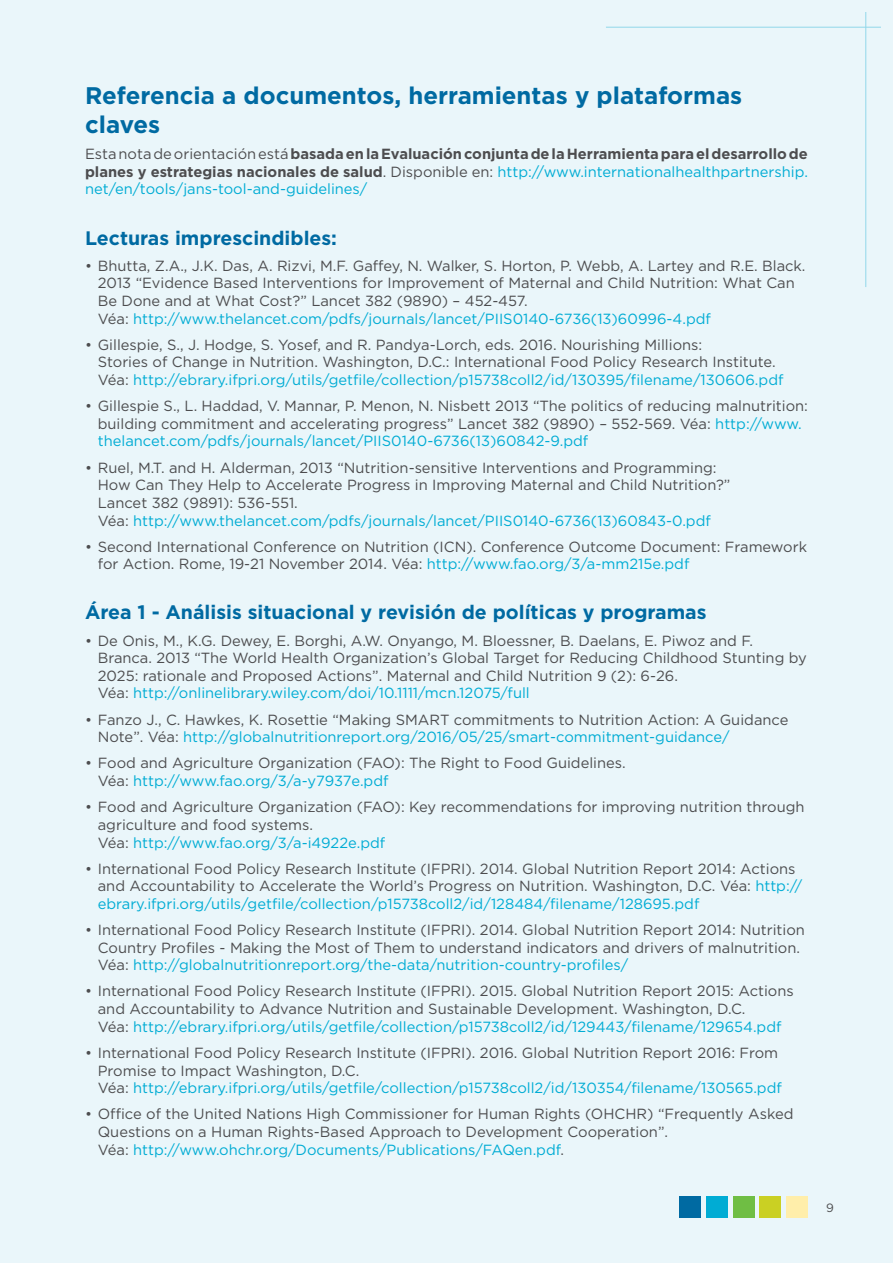
<style>
.page{position:relative;width:893px;height:1263px;background:#eaf6fa}
.page>*{position:absolute;margin:0;border:0;box-sizing:border-box;transform-origin:0 0}
.t1{font:700 24px/28.8px "Gotham";color:#006aa2}
.t2{font:700 19.5px "Gotham";color:#006aa2}
.t3{font:14.7px/17.7px "Gotham";color:#4d4d4f}
.t4{font:700 14.7px/17.7px "Gotham";color:#4d4d4f;text-align:justify}
.t5{font:12px "Gotham";color:#4d4d4f}
.s1{font-weight:400}
.s2{font-weight:400;color:#00acd4}
.s3{color:#00acd4}
</style>
<div class="page">
<hr style="left:606px;top:27px;width:275px;height:1px;background:#91d7ea">
<hr style="left:865px;top:12px;width:1px;height:275px;background:#91d7ea">
<div style="left:786px;top:1196px;width:21px;height:21px;background:#fea"></div>
<div style="left:733px;top:1196px;width:21px;height:21px;background:#6fbe44"></div>
<div style="left:760px;top:1196px;width:21px;height:21px;background:#cad023"></div>
<div style="left:706px;top:1196px;width:22px;height:21px;background:#00acd4"></div>
<div style="left:680px;top:1196px;width:21px;height:21px;background:#006aa2"></div>
<h1 class="t1" style="left:85px;top:81px;width:659px">Referencia a documentos, herramientas y plataformas claves</h1>
<p class="t4" style="left:85px;top:145px;width:724px"><span class="s1">Esta nota de orientación está</span> basada en la Evaluación conjunta de la Herramienta para el desarrollo de planes y estrategias nacionales de salud<span class="s1">. Disponible en:</span> <span class="s2">http://www.internationalhealthpartnership. net/en/tools/jans-tool-and-guidelines/</span></p>
<h2 class="t2" style="left:85px;top:225px;width:254px">Lecturas imprescindibles:</h2>
<p class="t3" style="left:98px;top:256px;width:709px;text-indent:-13px">• Bhutta, Z.A., J.K. Das, A. Rizvi, M.F. Gaffey, N. Walker, S. Horton, P. Webb, A. Lartey and R.E. Black.<br>2013 “Evidence Based Interventions for Improvement of Maternal and Child Nutrition: What Can Be Done and at What Cost?” Lancet 382 (9890) – 452-457.<br>Véa: <span class="s3">http://www.thelancet.com/pdfs/journals/lancet/PIIS0140-6736(13)60996-4.pdf</span></p>
<p class="t3" style="left:98px;top:335px;width:687px;text-indent:-13px">• Gillespie, S., J. Hodge, S. Yosef, and R. Pandya-Lorch, eds. 2016. Nourishing Millions:<br>Stories of Change in Nutrition. Washington, D.C.: International Food Policy Research Institute.<br>Véa: <span class="s3">http://ebrary.ifpri.org/utils/getfile/collection/p15738coll2/id/130395/filename/130606.pdf</span></p>
<p class="t3" style="left:98px;top:397px;width:712px;text-indent:-13px">• Gillespie S., L. Haddad, V. Mannar, P. Menon, N. Nisbett 2013 “The politics of reducing malnutrition: building commitment and accelerating progress” Lancet 382 (9890) – 552-569. Véa: <span class="s3">http://www. thelancet.com/pdfs/journals/lancet/PIIS0140-6736(13)60842-9.pdf</span></p>
<p class="t3" style="left:98px;top:458px;width:634px;text-indent:-13px">• Ruel, M.T. and H. Alderman, 2013 “Nutrition-sensitive Interventions and Programming:<br>How Can They Help to Accelerate Progress in Improving Maternal and Child Nutrition?” Lancet 382 (9891): 536-551.<br>Véa: <span class="s3">http://www.thelancet.com/pdfs/journals/lancet/PIIS0140-6736(13)60843-0.pdf</span></p>
<p class="t3" style="left:98px;top:537px;width:711px;text-indent:-13px">• Second International Conference on Nutrition (ICN). Conference Outcome Document: Framework for Action. Rome, 19-21 November 2014. Véa: <span class="s3">http://www.fao.org/3/a-mm215e.pdf</span></p>
<h2 class="t2" style="left:85px;top:600px;width:623px">Área 1 - Análisis situacional y revisión de políticas y programas</h2>
<p class="t3" style="left:98px;top:631px;width:711px;text-indent:-13px">• De Onis, M., K.G. Dewey, E. Borghi, A.W. Onyango, M. Bloessner, B. Daelans, E. Piwoz and F.<br>Branca. 2013 “The World Health Organization’s Global Target for Reducing Childhood Stunting by 2025: rationale and Proposed Actions”. Maternal and Child Nutrition 9 (2): 6-26.<br>Véa: <span class="s3">http://onlinelibrary.wiley.com/doi/10.1111/mcn.12075/full</span></p>
<p class="t3" style="left:98px;top:710px;width:692px;text-indent:-13px">• Fanzo J., C. Hawkes, K. Rosettie “Making SMART commitments to Nutrition Action: A Guidance<br>Note”. Véa: <span class="s3">http://globalnutritionreport.org/2016/05/25/smart-commitment-guidance/</span></p>
<p class="t3" style="left:98px;top:754px;width:530px;text-indent:-13px">• Food and Agriculture Organization (FAO): The Right to Food Guidelines.<br>Véa: <span class="s3">http://www.fao.org/3/a-y7937e.pdf</span></p>
<p class="t3" style="left:98px;top:798px;width:708px;text-indent:-13px">• Food and Agriculture Organization (FAO): Key recommendations for improving nutrition through agriculture and food systems.<br>Véa: <span class="s3">http://www.fao.org/3/a-i4922e.pdf</span></p>
<p class="t3" style="left:98px;top:859px;width:706px;text-indent:-13px">• International Food Policy Research Institute (IFPRI). 2014. Global Nutrition Report 2014: Actions and Accountability to Accelerate the World’s Progress on Nutrition. Washington, D.C. Véa: <span class="s3">http:// ebrary.ifpri.org/utils/getfile/collection/p15738coll2/id/128484/filename/128695.pdf</span></p>
<p class="t3" style="left:98px;top:921px;width:709px;text-indent:-13px">• International Food Policy Research Institute (IFPRI). 2014. Global Nutrition Report 2014: Nutrition<br>Country Profiles - Making the Most of Them to understand indicators and drivers of malnutrition.<br>Véa: <span class="s3">http://globalnutritionreport.org/the-data/nutrition-country-profiles/</span></p>
<p class="t3" style="left:98px;top:982px;width:697px;text-indent:-13px">• International Food Policy Research Institute (IFPRI). 2015. Global Nutrition Report 2015: Actions and Accountability to Advance Nutrition and Sustainable Development. Washington, D.C.<br>Véa: <span class="s3">http://ebrary.ifpri.org/utils/getfile/collection/p15738coll2/id/129443/filename/129654.pdf</span></p>
<p class="t3" style="left:98px;top:1043px;width:686px;text-indent:-13px">• International Food Policy Research Institute (IFPRI). 2016. Global Nutrition Report 2016: From<br>Promise to Impact Washington, D.C.<br>Véa: <span class="s3">http://ebrary.ifpri.org/utils/getfile/collection/p15738coll2/id/130354/filename/130565.pdf</span></p>
<p class="t3" style="left:98px;top:1105px;width:697px;text-indent:-13px">• Office of the United Nations High Commissioner for Human Rights (OHCHR) “Frequently Asked<br>Questions on a Human Rights-Based Approach to Development Cooperation”.<br>Véa: <span class="s3">http://www.ohchr.org/Documents/Publications/FAQen.pdf</span>.</p>
<p class="t5" style="left:826px;top:1200px;width:9px">9</p>
</div>
